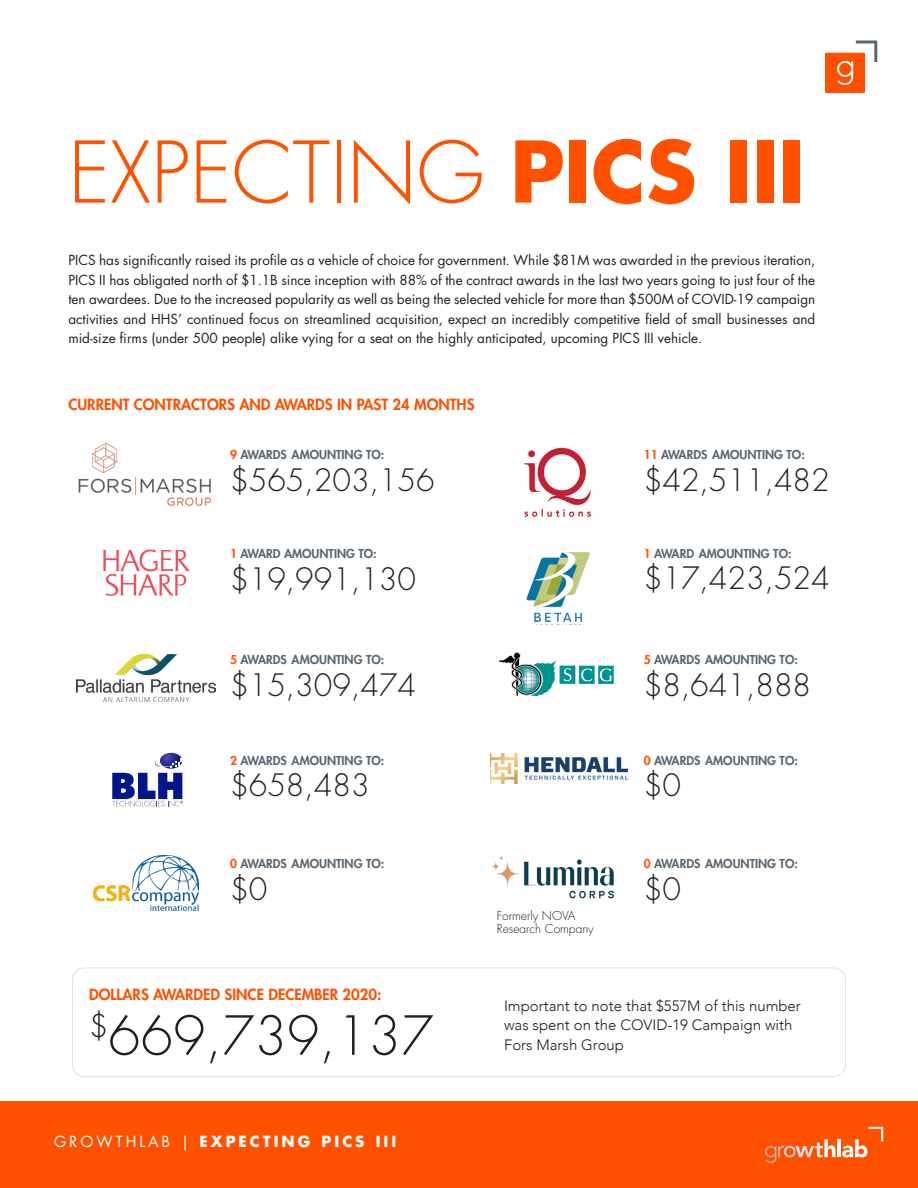
<style>
.page{position:relative;width:918px;height:1188px;background:#fff}
.page>*{position:absolute;margin:0;border:0;box-sizing:border-box;transform-origin:0 0}
.t1{font:300 82.5px "Futura Std";color:#ff5100}
.t2{font:300 52.5px "Futura Std";color:#231f20}
.t3{font:300 30px "Futura Std";color:#231f20}
.t4{font:300 15px/19.5px "Avenir";color:#231f20}
.t5{font:800 15px "Futura Std";color:#ff5000}
.t6{font:800 15px "Futura Std";color:#ff5100}
.t7{font:700 15px "Futura Std";letter-spacing:.2em;color:#fff}
.t8{font:13.5px/19.5px "Futura Std";color:#231f20;text-align:justify}
.t9{font:800 12px "Futura Std";color:#5a6670}
.t10{font:300 12px/13.5px "Futura Std";color:#231f20}
.s1{font-weight:700}
.s2{color:#ff5000}
.s3{font-weight:400}
</style>
<div class="page">
<div style="left:72px;top:968px;width:774px;height:109px;border:1px solid #dee0e2;border-radius:12px"></div>
<div style="left:0;top:1102px;width:918px;height:86px;background:#ff5100"></div>
<svg style="left:765px;top:1139px;width:70px;height:24px"></svg>
<hr style="left:837px;top:1139px;width:4px;height:18px;background:#fff">
<svg style="left:842px;top:1127px;width:41px;height:30px"></svg>
<img style="left:93px;top:856px;width:106px;height:54px">
<img style="left:77px;top:655px;width:139px;height:47px">
<img style="left:498px;top:652px;width:116px;height:45px">
<img style="left:524px;top:447px;width:67px;height:71px">
<img style="left:491px;top:753px;width:137px;height:30px">
<img style="left:103px;top:549px;width:87px;height:47px">
<img style="left:78px;top:444px;width:133px;height:62px">
<svg style="left:160px;top:753px;width:22px;height:16px"></svg>
<svg style="left:112px;top:758px;width:71px;height:50px"></svg>
<img style="left:526px;top:552px;width:64px;height:73px">
<img style="left:493px;top:857px;width:121px;height:42px">
<div style="left:825px;top:53px;width:40px;height:40px;background:#ff5000;border-radius:2px"></div>
<svg style="left:837px;top:40px;width:40px;height:45px"></svg>
<p class="t1" style="left:68px;top:122px;width:738px">EXPECTING <span class="s1">PICS III</span></p>
<p class="t8" style="left:68px;top:251px;width:749px">PICS has significantly raised its profile as a vehicle of choice for government. While $81M was awarded in the previous iteration, PICS II has obligated north of $1.1B since inception with 88% of the contract awards in the last two years going to just four of the ten awardees. Due to the increased popularity as well as being the selected vehicle for more than $500M of COVID-19 campaign activities and HHS’ continued focus on streamlined acquisition, expect an incredibly competitive field of small businesses and mid-size firms (under 500 people) alike vying for a seat on the highly anticipated, upcoming PICS III vehicle.</p>
<p class="t5" style="left:68px;top:395px;width:408px">CURRENT CONTRACTORS AND AWARDS IN PAST 24 MONTHS</p>
<p class="t9" style="left:230px;top:447px;width:156px"><span class="s2">9</span> AWARDS AMOUNTING TO:</p>
<p class="t3" style="left:230px;top:461px;width:206px">$565,203,156</p>
<p class="t9" style="left:230px;top:546px;width:148px"><span class="s2">1</span> AWARD AMOUNTING TO:</p>
<p class="t3" style="left:230px;top:561px;width:187px">$19,991,130</p>
<p class="t9" style="left:230px;top:652px;width:156px"><span class="s2">5</span> AWARDS AMOUNTING TO:</p>
<p class="t3" style="left:230px;top:667px;width:187px">$15,309,474</p>
<p class="t9" style="left:230px;top:753px;width:156px"><span class="s2">2</span> AWARDS AMOUNTING TO:</p>
<p class="t3" style="left:230px;top:767px;width:141px">$658,483</p>
<p class="t9" style="left:230px;top:856px;width:156px"><span class="s2">0</span> AWARDS AMOUNTING TO:</p>
<p class="t3" style="left:230px;top:871px;width:39px">$0</p>
<p class="t10" style="left:497px;top:909px;width:98px">Formerly NOVA<br>Research Company</p>
<p class="t9" style="left:644px;top:447px;width:163px"><span class="s2">11</span> AWARDS AMOUNTING TO:</p>
<p class="t3" style="left:644px;top:461px;width:187px">$42,511,482</p>
<p class="t9" style="left:644px;top:546px;width:149px"><span class="s2">1</span> AWARD AMOUNTING TO:</p>
<p class="t3" style="left:644px;top:560px;width:187px">$17,423,524</p>
<p class="t9" style="left:644px;top:652px;width:156px"><span class="s2">5</span> AWARDS AMOUNTING TO:</p>
<p class="t3" style="left:644px;top:667px;width:169px">$8,641,888</p>
<p class="t9" style="left:644px;top:753px;width:156px"><span class="s2">0</span> AWARDS AMOUNTING TO:</p>
<p class="t3" style="left:644px;top:767px;width:39px">$0</p>
<p class="t9" style="left:644px;top:856px;width:156px"><span class="s2">0</span> AWARDS AMOUNTING TO:</p>
<p class="t3" style="left:644px;top:871px;width:39px">$0</p>
<p class="t6" style="left:89px;top:985px;width:294px">DOLLARS AWARDED SINCE DECEMBER 2020:</p>
<p class="t2" style="left:89px;top:1004px;width:346px"><sup>$</sup>669,739,137</p>
<p class="t4" style="left:504px;top:996px;width:298px">Important to note that $557M of this number was spent on the COVID-19 Campaign with<br>Fors Marsh Group</p>
<p class="t7" style="left:54px;top:1132px;width:344px"><span class="s3">GROWTHLAB |</span> EXPECTING PICS III</p>
</div>
